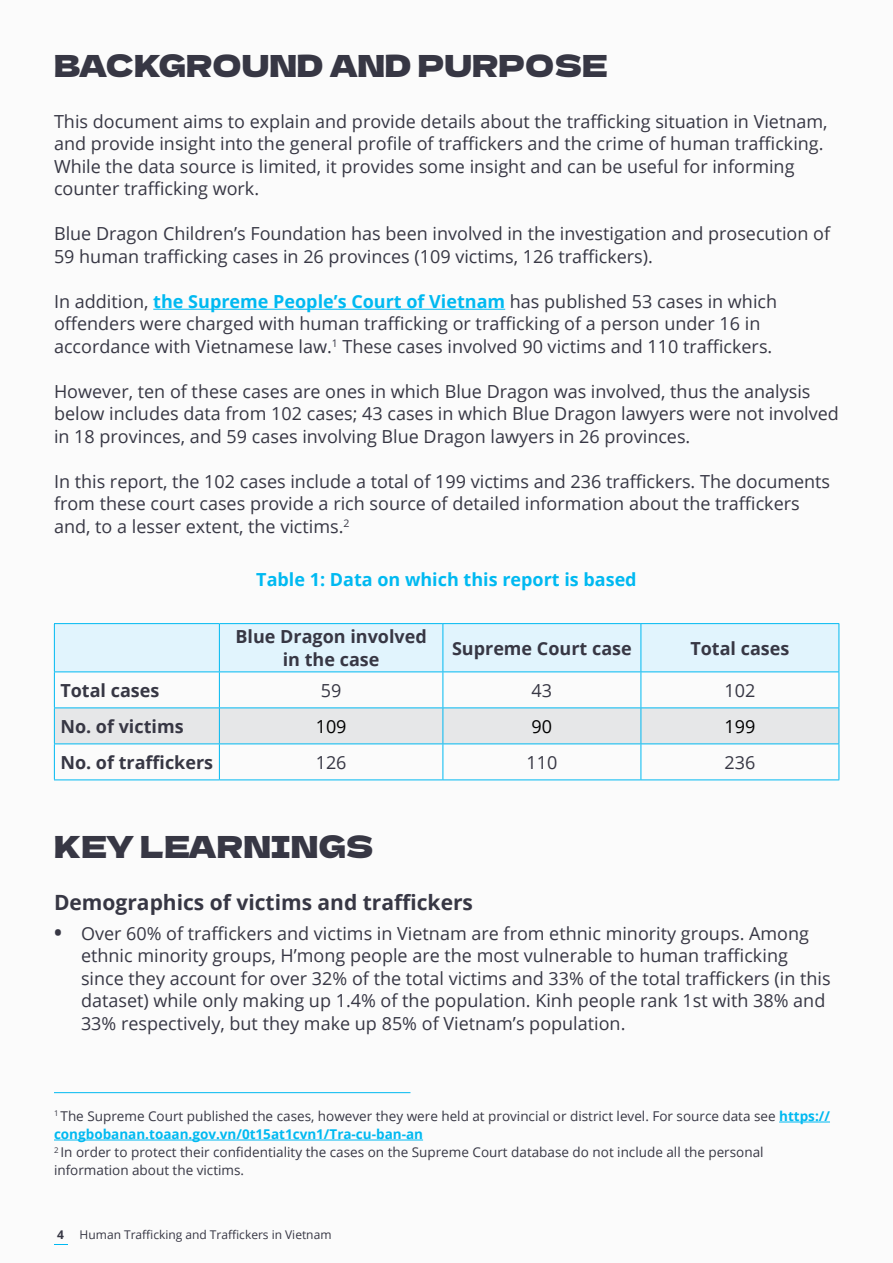
<style>
.page{position:relative;width:893px;height:1263px;background:#fbfbfb}
.page>*{position:absolute;margin:0;border:0;box-sizing:border-box;transform-origin:0 0}
.t1{font:30px "Dela Gothic One";color:#373744}
.t2{font:700 21px "Open Sans";color:#373744}
.t3{font:18px/22.5px "Open Sans";color:#373744}
.t4{font:700 18px/22.5px "Open Sans";color:#373744;text-align:center}
.t5{font:700 18px "Open Sans";color:#00b9f1}
.t6{font:18px "Open Sans";color:#000}
.t7{font:13.5px/18px "Open Sans";color:#373744}
.t8{font:12px "Open Sans";color:#373744}
.t9{font:700 12px "Open Sans";color:#373744}
.s1{font-weight:700;color:#00b9f1}
.s2{font-weight:700;font-size:21px}
</style>
<div class="page">
<svg style="left:54px;top:1244px;width:13px;height:1px"></svg>
<hr style="left:153px;top:309px;width:352px;height:1px;background:#00b9f1">
<hr style="left:779px;top:1122px;width:51px;height:1px;background:#00b9f1">
<hr style="left:54px;top:1140px;width:369px;height:1px;background:#00b9f1">
<hr style="left:54px;top:1092px;width:356px;height:1px;background:#00b9f1">
<div style="left:55px;top:624px;width:783px;height:47px;background:#e1f4fd"></div>
<div style="left:55px;top:708px;width:783px;height:35px;background:#e6e7e8"></div>
<hr style="left:219px;top:624px;width:1px;height:47px;background:#00b9f1">
<hr style="left:442px;top:624px;width:1px;height:47px;background:#00b9f1">
<hr style="left:640px;top:624px;width:1px;height:47px;background:#00b9f1">
<hr style="left:838px;top:624px;width:1px;height:47px;background:#00b9f1">
<hr style="left:54px;top:671px;width:165px;height:1px;background:#00b9f1">
<hr style="left:219px;top:671px;width:224px;height:1px;background:#00b9f1">
<hr style="left:219px;top:672px;width:1px;height:35px;background:#00b9f1">
<hr style="left:443px;top:671px;width:198px;height:1px;background:#00b9f1">
<hr style="left:442px;top:672px;width:1px;height:35px;background:#00b9f1">
<hr style="left:641px;top:671px;width:198px;height:1px;background:#00b9f1">
<hr style="left:640px;top:672px;width:1px;height:35px;background:#00b9f1">
<hr style="left:838px;top:672px;width:1px;height:35px;background:#00b9f1">
<hr style="left:54px;top:707px;width:165px;height:1px;background:#00b9f1">
<hr style="left:219px;top:707px;width:224px;height:1px;background:#00b9f1">
<hr style="left:219px;top:708px;width:1px;height:35px;background:#00b9f1">
<hr style="left:443px;top:707px;width:198px;height:1px;background:#00b9f1">
<hr style="left:442px;top:708px;width:1px;height:35px;background:#00b9f1">
<hr style="left:641px;top:707px;width:198px;height:1px;background:#00b9f1">
<hr style="left:640px;top:708px;width:1px;height:35px;background:#00b9f1">
<hr style="left:838px;top:708px;width:1px;height:35px;background:#00b9f1">
<hr style="left:54px;top:743px;width:165px;height:1px;background:#00b9f1">
<hr style="left:219px;top:743px;width:224px;height:1px;background:#00b9f1">
<hr style="left:219px;top:744px;width:1px;height:35px;background:#00b9f1">
<hr style="left:443px;top:743px;width:198px;height:1px;background:#00b9f1">
<hr style="left:442px;top:744px;width:1px;height:35px;background:#00b9f1">
<hr style="left:641px;top:743px;width:198px;height:1px;background:#00b9f1">
<hr style="left:640px;top:744px;width:1px;height:35px;background:#00b9f1">
<hr style="left:838px;top:744px;width:1px;height:35px;background:#00b9f1">
<hr style="left:54px;top:623px;width:165px;height:1px;background:#00b9f1">
<hr style="left:54px;top:624px;width:1px;height:47px;background:#00b9f1">
<hr style="left:219px;top:623px;width:224px;height:1px;background:#00b9f1">
<hr style="left:443px;top:623px;width:198px;height:1px;background:#00b9f1">
<hr style="left:641px;top:623px;width:198px;height:1px;background:#00b9f1">
<hr style="left:54px;top:672px;width:1px;height:35px;background:#00b9f1">
<hr style="left:54px;top:708px;width:1px;height:35px;background:#00b9f1">
<hr style="left:54px;top:744px;width:1px;height:35px;background:#00b9f1">
<hr style="left:54px;top:779px;width:165px;height:1px;background:#00b9f1">
<hr style="left:219px;top:779px;width:224px;height:1px;background:#00b9f1">
<hr style="left:443px;top:779px;width:198px;height:1px;background:#00b9f1">
<hr style="left:641px;top:779px;width:198px;height:1px;background:#00b9f1">
<h1 class="t1" style="left:54px;top:43px;width:556px">BACKGROUND AND PURPOSE</h1>
<p class="t3" style="left:54px;top:110px;width:775px">This document aims to explain and provide details about the trafficking situation in Vietnam, and provide insight into the general profile of traffickers and the crime of human trafficking.<br>While the data source is limited, it provides some insight and can be useful for informing counter trafficking work.</p>
<p class="t3" style="left:54px;top:222px;width:778px">Blue Dragon Children’s Foundation has been involved in the investigation and prosecution of<br>59 human trafficking cases in 26 provinces (109 victims, 126 traffickers).</p>
<p class="t3" style="left:54px;top:290px;width:725px">In addition, <span class="s1">the Supreme People’s Court of Vietnam</span> has published 53 cases in which offenders were charged with human trafficking or trafficking of a person under 16 in accordance with Vietnamese law.<sup>1</sup> These cases involved 90 victims and 110 traffickers.</p>
<p class="t3" style="left:54px;top:380px;width:786px">However, ten of these cases are ones in which Blue Dragon was involved, thus the analysis below includes data from 102 cases; 43 cases in which Blue Dragon lawyers were not involved in 18 provinces, and 59 cases involving Blue Dragon lawyers in 26 provinces.</p>
<p class="t3" style="left:54px;top:470px;width:778px">In this report, the 102 cases include a total of 199 victims and 236 traffickers. The documents from these court cases provide a rich source of detailed information about the traffickers and, to a lesser extent, the victims.<sup>2</sup></p>
<p class="t5" style="left:256px;top:566px;width:382px">Table 1: Data on which this report is based</p>
<p class="t4" style="left:235px;top:625px;width:193px">Blue Dragon involved in the case</p>
<p class="t4" style="left:452px;top:636px;width:181px">Supreme Court case</p>
<p class="t4" style="left:690px;top:636px;width:101px">Total cases</p>
<p class="t4" style="left:60px;top:678px;width:101px">Total cases</p>
<p class="t3" style="left:321px;top:678px;width:22px">59</p>
<p class="t3" style="left:532px;top:678px;width:22px">43</p>
<p class="t3" style="left:724px;top:678px;width:32px">102</p>
<p class="t4" style="left:60px;top:714px;width:125px">No. of victims</p>
<p class="t6" style="left:316px;top:714px;width:32px">109</p>
<p class="t6" style="left:532px;top:714px;width:22px">90</p>
<p class="t6" style="left:724px;top:714px;width:32px">199</p>
<p class="t4" style="left:60px;top:750px;width:154px">No. of traffickers</p>
<p class="t3" style="left:316px;top:750px;width:32px">126</p>
<p class="t3" style="left:526px;top:750px;width:32px">110</p>
<p class="t3" style="left:724px;top:750px;width:32px">236</p>
<h1 class="t1" style="left:54px;top:824px;width:321px">KEY LEARNINGS</h1>
<p class="t2" style="left:54px;top:887px;width:421px">Demographics of victims and traffickers</p>
<p class="t3" style="left:81px;top:921px;width:751px;text-indent:-27px"><span class="s2">•</span> Over 60% of traffickers and victims in Vietnam are from ethnic minority groups. Among ethnic minority groups, H’mong people are the most vulnerable to human trafficking since they account for over 32% of the total victims and 33% of the total traffickers (in this dataset) while only making up 1.4% of the population. Kinh people rank 1st with 38% and 33% respectively, but they make up 85% of Vietnam’s population.</p>
<p class="t7" style="left:54px;top:1107px;width:777px"><sup>1</sup> The Supreme Court published the cases, however they were held at provincial or district level. For source data see <span class="s1">https:// congbobanan.toaan.gov.vn/0t15at1cvn1/Tra-cu-ban-an<br></span><sup>2</sup> In order to protect their confidentiality the cases on the Supreme Court database do not include all the personal information about the victims.</p>
<p class="t9" style="left:57px;top:1226px;width:8px">4</p>
<p class="t8" style="left:80px;top:1226px;width:253px">Human Trafficking and Traffickers in Vietnam</p>
</div>
